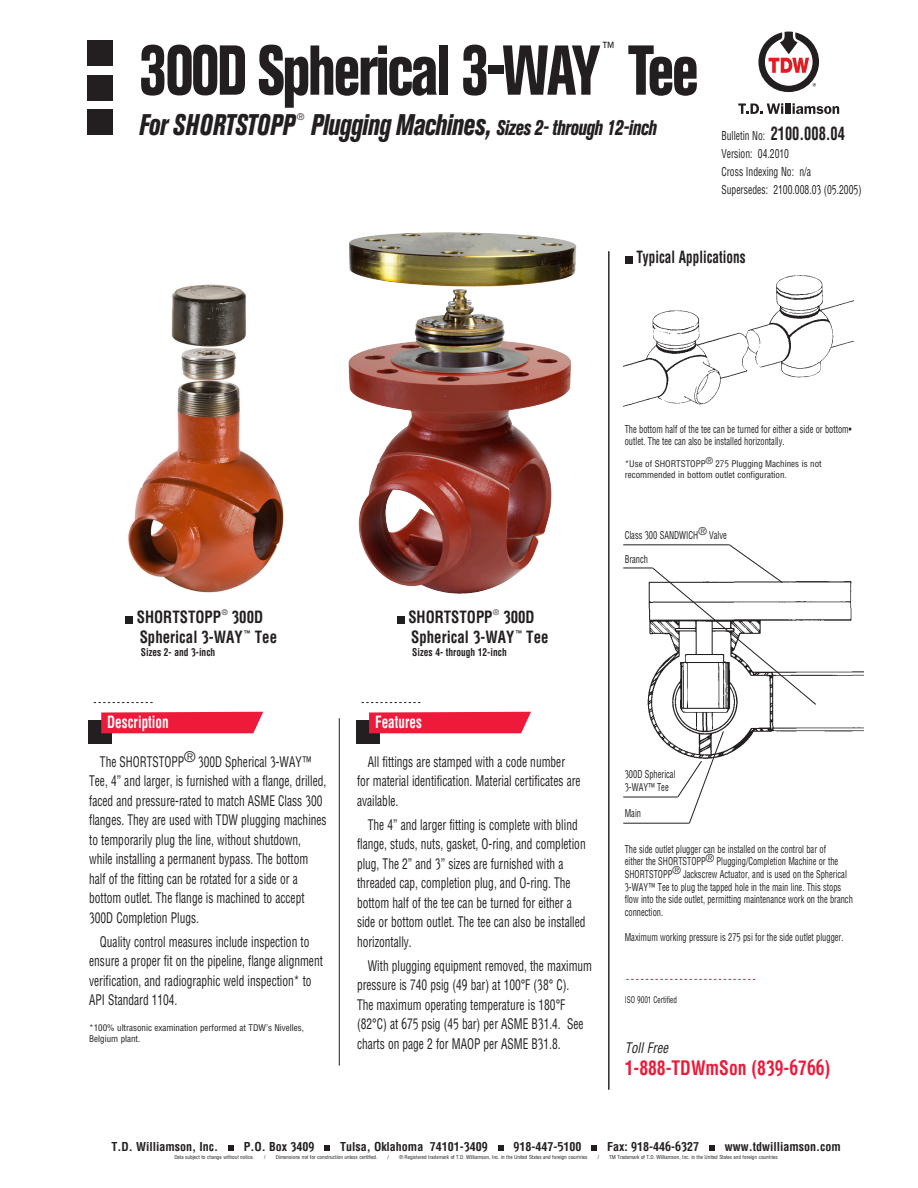
<style>
.page{position:relative;width:918px;height:1188px;background:#fff}
.page>*{position:absolute;margin:0;border:0;box-sizing:border-box;transform-origin:0 0}
.t1{font:800 condensed 69.75px "Akzidenz Grotesk BE";letter-spacing:-.04em;color:#231f20;scale:.8 1}
.t2{font:italic 800 condensed 29.55px "Akzidenz Grotesk BE";color:#231f20;scale:.8 1}
.t3{font:italic 800 condensed 21px "Akzidenz Grotesk BE";letter-spacing:-.02em;color:#231f20;scale:.8 1}
.t4{font:700 condensed 19.5px "Helfaxx";color:#ed1a3a;scale:.9 1}
.Captions_Main{font:700 condensed 16.5px/20px "Helfaxx";color:#231f20;scale:.9 1}
.Catagory{font:700 condensed 16.5px "Helfaxx";color:#fff;scale:.8 1}
.Captions_Main-2{font:700 condensed 16.5px "Helfaxx";color:#231f20;scale:.8 1}
.t5{font:condensed 15px "Helfaxx";color:#231f20}
.Bodu_Text{font:condensed 14.25px/19.5px "Helfaxx";color:#231f20;scale:.8 1}
.t6{font:italic condensed 14.25px "Helfaxx";color:#231f20;scale:.9 1}
.t7{font:700 condensed 12px "Helfaxx";color:#231f20}
.t8{font:condensed 12px "Helfaxx";color:#231f20;scale:.8 1}
.iso{font:condensed 10.5px/12.6px "Helfaxx";color:#231f20;scale:.8 1}
.captions_small{font:700 condensed 10.5px "Helfaxx";color:#231f20;scale:.9 1}
.Disclaimer{font:condensed 9px/10.8px "Helfaxx";color:#231f20}
.iso-2{font:condensed 9px "Helfaxx";color:#231f20;scale:.8 1}
.Captions_Main-3{font:condensed 7.5px "Helfaxx";color:#231f20}
.Legal{font:condensed 5.25px "Helfaxx";color:#231f20}
.s1{font-size:29.55px}
.s2{font-weight:700;font-size:18px}
</style>
<div class="page">
<hr style="left:339px;top:718px;width:1px;height:348px;background:#231f20">
<div style="left:88px;top:75px;width:25px;height:25px;background:#231f20"></div>
<div style="left:88px;top:40px;width:25px;height:26px;background:#231f20"></div>
<div style="left:88px;top:109px;width:25px;height:26px;background:#231f20"></div>
<hr style="left:609px;top:251px;width:1px;height:839px;background:#231f20">
<div style="left:88px;top:720px;width:24px;height:24px;background:#231f20"></div>
<div style="left:101px;top:712px;width:162px;height:21px;background:#ed1a3a"></div>
<svg style="left:94px;top:702px;width:59px;height:1px"></svg>
<div style="left:356px;top:720px;width:24px;height:24px;background:#231f20"></div>
<div style="left:369px;top:712px;width:162px;height:21px;background:#ed1a3a"></div>
<svg style="left:362px;top:702px;width:58px;height:1px"></svg>
<svg style="left:626px;top:979px;width:129px;height:1px"></svg>
<img style="left:623px;top:275px;width:230px;height:132px">
<div style="left:625px;top:256px;width:7px;height:7px;background:#231f20"></div>
<img style="left:647px;top:580px;width:217px;height:176px">
<hr style="left:623px;top:545px;width:107px;height:1px;background:#231f20">
<hr style="left:623px;top:568px;width:30px;height:1px;background:#231f20">
<hr style="left:623px;top:797px;width:55px;height:1px;background:#231f20">
<hr style="left:623px;top:823px;width:66px;height:1px;background:#231f20">
<svg style="left:677px;top:731px;width:47px;height:93px"></svg>
<svg style="left:652px;top:544px;width:164px;height:161px"></svg>
<div style="left:397px;top:616px;width:7px;height:7px;background:#231f20"></div>
<div style="left:125px;top:616px;width:8px;height:7px;background:#231f20"></div>
<svg style="left:228px;top:1145px;width:6px;height:6px"></svg>
<svg style="left:324px;top:1145px;width:6px;height:6px"></svg>
<svg style="left:498px;top:1145px;width:6px;height:6px"></svg>
<svg style="left:591px;top:1145px;width:6px;height:6px"></svg>
<svg style="left:709px;top:1145px;width:6px;height:6px"></svg>
<img style="left:348px;top:232px;width:229px;height:362px">
<img style="left:128px;top:284px;width:156px;height:309px">
<svg style="left:738px;top:103px;width:101px;height:11px"></svg>
<svg style="left:758px;top:32px;width:61px;height:60px"></svg>
<p class="t5" style="left:603px;top:38px;width:13px">™</p>
<p class="t1" style="left:139px;top:30px;width:701px">300D Spherical 3-WAY Tee</p>
<p class="t2" style="left:139px;top:108px;width:196px">For SHORTSTOPP</p>
<p class="Disclaimer" style="left:297px;top:111px;width:9px">®</p>
<p class="t3" style="left:311px;top:116px;width:434px"><span class="s1">Plugging Machines,</span> Sizes 2- through 12-inch</p>
<p class="t8" style="left:721px;top:128px;width:156px">Bulletin No: <span class="s2">2100.008.04</span></p>
<p class="t8" style="left:721px;top:146px;width:86px">Version: 04.2010</p>
<p class="t8" style="left:721px;top:164px;width:114px">Cross Indexing No: n/a</p>
<p class="t8" style="left:721px;top:182px;width:177px">Supersedes: 2100.008.03 (05.2005)</p>
<p class="Captions_Main-2" style="left:636px;top:247px;width:138px">Typical Applications</p>
<p class="iso" style="left:625px;top:422px;width:285px">The bottom half of the tee can be turned for either a side or bottom• outlet. The tee can also be installed horizontally.</p>
<p class="Disclaimer" style="left:625px;top:458px;width:199px">*Use of SHORTSTOPP® 275 Plugging Machines is not recommended in bottom outlet configuration.</p>
<p class="iso" style="left:625px;top:528px;width:129px">Class 300 SANDWICH® Valve</p>
<p class="iso" style="left:625px;top:553px;width:31px">Branch</p>
<p class="Captions_Main" style="left:137px;top:607px;width:95px">SHORTSTOPP</p>
<p class="Captions_Main-3" style="left:222px;top:608px;width:7px">®</p>
<p class="Captions_Main" style="left:140px;top:607px;width:154px;text-indent:92px">300D<br>Spherical 3-WAY <sup>™</sup> Tee</p>
<p class="captions_small" style="left:141px;top:646px;width:84px">Sizes 2- and 3-inch</p>
<p class="Captions_Main" style="left:408px;top:607px;width:95px">SHORTSTOPP</p>
<p class="Captions_Main-3" style="left:493px;top:608px;width:7px">®</p>
<p class="Captions_Main" style="left:411px;top:607px;width:154px;text-indent:92px">300D<br>Spherical 3-WAY <sup>™</sup> Tee</p>
<p class="captions_small" style="left:412px;top:646px;width:106px">Sizes 4- through 12-inch</p>
<p class="Catagory" style="left:107px;top:712px;width:78px">Description</p>
<p class="Catagory" style="left:375px;top:712px;width:60px">Features</p>
<p class="Bodu_Text" style="left:89px;top:752px;width:298px;text-indent:11px">The SHORTSTOPP® 300D Spherical 3-WAY™ Tee, 4” and larger, is furnished with a flange, drilled, faced and pressure-rated to match ASME Class 300 flanges. They are used with TDW plugging machines to temporarily plug the line, without shutdown, while installing a permanent bypass. The bottom half of the fitting can be rotated for a side or a bottom outlet. The flange is machined to accept 300D Completion Plugs.</p>
<p class="Bodu_Text" style="left:89px;top:932px;width:294px;text-indent:11px">Quality control measures include inspection to ensure a proper fit on the pipeline, flange alignment verification, and radiographic weld inspection* to API Standard 1104.</p>
<p class="Disclaimer" style="left:89px;top:1022px;width:217px">*100% ultrasonic examination performed at TDW’s Nivelles,<br>Belgium plant.</p>
<p class="Bodu_Text" style="left:357px;top:752px;width:281px;text-indent:11px">All fittings are stamped with a code number for material identification. Material certificates are available.</p>
<p class="Bodu_Text" style="left:357px;top:815px;width:287px;text-indent:11px">The 4” and larger fitting is complete with blind flange, studs, nuts, gasket, O-ring, and completion plug, The 2” and 3” sizes are furnished with a threaded cap, completion plug, and O-ring. The bottom half of the tee can be turned for either a side or bottom outlet. The tee can also be installed horizontally.</p>
<p class="Bodu_Text" style="left:357px;top:955px;width:295px;text-indent:11px">With plugging equipment removed, the maximum pressure is 740 psig (49 bar) at 100°F (38° C).<br>The maximum operating temperature is 180°F (82°C) at 675 psig (45 bar) per ASME B31.4. See charts on page 2 for MAOP per ASME B31.8.</p>
<p class="iso" style="left:625px;top:768px;width:65px">300D Spherical<br>3-WAY™ Tee</p>
<p class="iso" style="left:625px;top:807px;width:22px">Main</p>
<p class="iso" style="left:625px;top:842px;width:287px">The side outlet plugger can be installed on the control bar of<br>either the SHORTSTOPP® Plugging/Completion Machine or the SHORTSTOPP® Jackscrew Actuator, and is used on the Spherical 3-WAY™ Tee to plug the tapped hole in the main line. This stops flow into the side outlet, permitting maintenance work on the branch connection.</p>
<p class="iso" style="left:625px;top:931px;width:275px">Maximum working pressure is 275 psi for the side outlet plugger.</p>
<p class="iso-2" style="left:625px;top:994px;width:67px">ISO 9001 Certified</p>
<p class="t6" style="left:625px;top:1039px;width:50px">Toll Free</p>
<p class="t4" style="left:625px;top:1056px;width:230px">1-888-TDWmSon (839-6766)</p>
<p class="t7" style="left:112px;top:1140px;width:108px">T.D. Williamson, Inc.</p>
<p class="t7" style="left:244px;top:1140px;width:72px">P.O. Box 3409</p>
<p class="t7" style="left:340px;top:1140px;width:149px">Tulsa, Oklahoma 74101-3409</p>
<p class="t7" style="left:514px;top:1140px;width:69px">918-447-5100</p>
<p class="t7" style="left:607px;top:1140px;width:93px">Fax: 918-446-6327</p>
<p class="t7" style="left:725px;top:1140px;width:118px">www.tdwilliamson.com</p>
<p class="Legal" style="left:174px;top:1154px;width:81px">Data subject to change without notice.</p>
<p class="Legal" style="left:264px;top:1154px;width:3px">/</p>
<p class="Legal" style="left:276px;top:1154px;width:103px">Dimensions not for construction unless certified.</p>
<p class="Legal" style="left:387px;top:1154px;width:3px">/</p>
<p class="Legal" style="left:399px;top:1154px;width:190px">® Registered trademark of T.D. Williamson, Inc. in the United States and foreign countries</p>
<p class="Legal" style="left:598px;top:1154px;width:3px">/</p>
<p class="Legal" style="left:609px;top:1154px;width:170px">TM Trademark of T.D. Williamson, Inc. in the United States and foreign countries</p>
</div>
